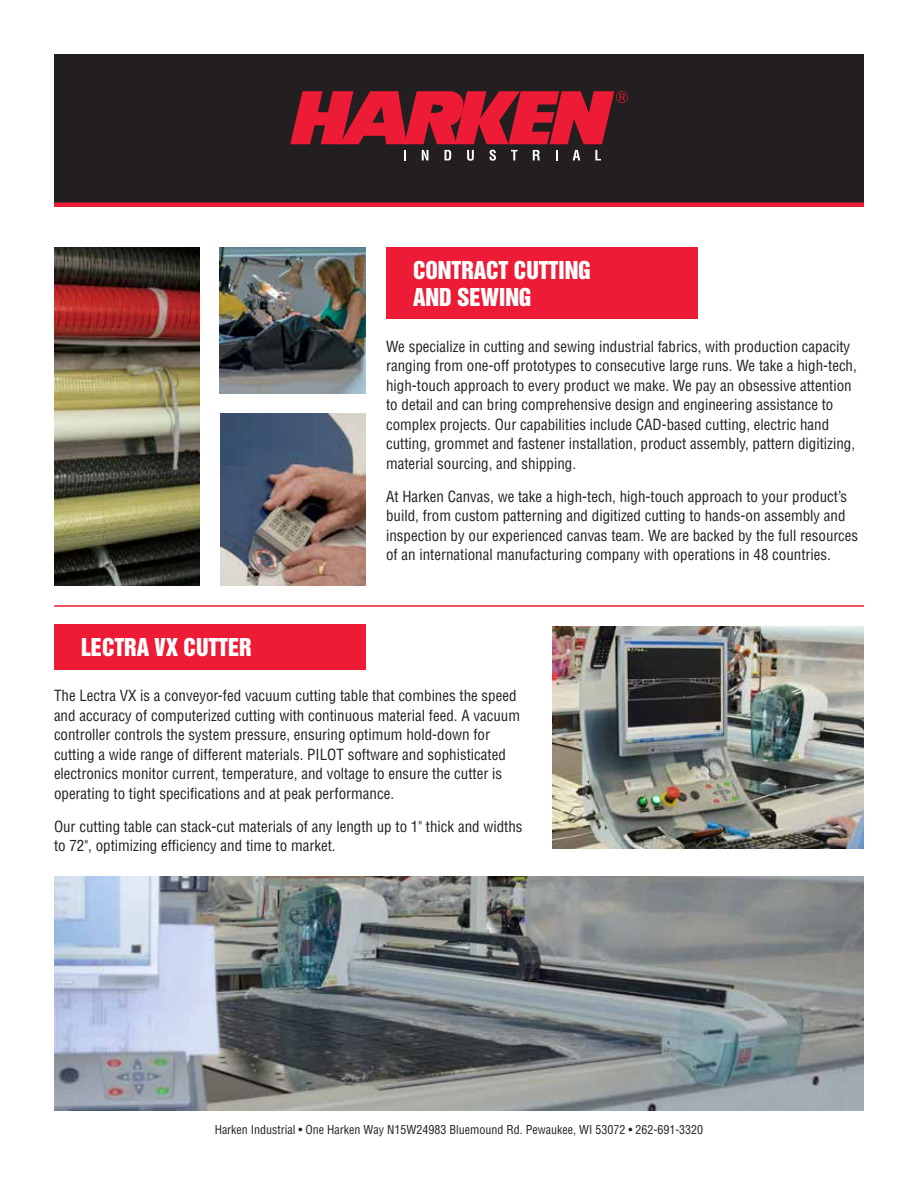
<style>
.page{position:relative;width:918px;height:1188px;background:#fff}
.page>*{position:absolute;margin:0;border:0;box-sizing:border-box;transform-origin:0 0}
.t1{font:22.5px/27px "Helvetica Inserat";letter-spacing:-.005em;color:#fff}
.t2{font:condensed 15px/19.5px "Helvetica";color:#231f20}
.t3{font:condensed 12px "Helvetica";color:#231f20}
</style>
<div class="page">
<img style="left:54px;top:248px;width:146px;height:337px">
<img style="left:220px;top:248px;width:146px;height:146px">
<div style="left:54px;top:54px;width:810px;height:148px;background:#231f20"></div>
<img style="left:220px;top:414px;width:146px;height:171px">
<img style="left:54px;top:877px;width:810px;height:234px">
<div style="left:54px;top:202px;width:810px;height:5px;background:#ed1b35"></div>
<hr style="left:54px;top:605px;width:810px;height:2px;background:#ed1b35">
<div style="left:386px;top:248px;width:312px;height:71px;background:#ed1b35"></div>
<svg style="left:290px;top:91px;width:338px;height:53px"></svg>
<svg style="left:404px;top:150px;width:2px;height:10px"></svg>
<svg style="left:422px;top:150px;width:6px;height:10px"></svg>
<svg style="left:445px;top:150px;width:6px;height:10px"></svg>
<svg style="left:467px;top:150px;width:7px;height:11px"></svg>
<svg style="left:490px;top:150px;width:6px;height:11px"></svg>
<svg style="left:511px;top:150px;width:7px;height:10px"></svg>
<svg style="left:533px;top:150px;width:7px;height:10px"></svg>
<svg style="left:573px;top:150px;width:7px;height:10px"></svg>
<svg style="left:595px;top:150px;width:6px;height:10px"></svg>
<div style="left:54px;top:624px;width:312px;height:46px;background:#ed1b35"></div>
<img style="left:552px;top:626px;width:312px;height:223px">
<h1 class="t1" style="left:413px;top:257px;width:179px">CONTRACT CUTTING<br>AND SEWING</h1>
<p class="t2" style="left:386px;top:336px;width:472px">We specialize in cutting and sewing industrial fabrics, with production capacity ranging from one-off prototypes to consecutive large runs. We take a high-tech, high-touch approach to every product we make. We pay an obsessive attention to detail and can bring comprehensive design and engineering assistance to complex projects. Our capabilities include CAD-based cutting, electric hand cutting, grommet and fastener installation, product assembly, pattern digitizing, material sourcing, and shipping.</p>
<p class="t2" style="left:386px;top:486px;width:474px">At Harken Canvas, we take a high-tech, high-touch approach to your product’s build, from custom patterning and digitized cutting to hands-on assembly and inspection by our experienced canvas team. We are backed by the full resources of an international manufacturing company with operations in 48 countries.</p>
<h1 class="t1" style="left:81px;top:634px;width:172px">LECTRA VX CUTTER</h1>
<p class="t2" style="left:54px;top:686px;width:468px">The Lectra VX is a conveyor-fed vacuum cutting table that combines the speed and accuracy of computerized cutting with continuous material feed. A vacuum controller controls the system pressure, ensuring optimum hold-down for cutting a wide range of different materials. PILOT software and sophisticated electronics monitor current, temperature, and voltage to ensure the cutter is operating to tight specifications and at peak performance.</p>
<p class="t2" style="left:54px;top:816px;width:470px">Our cutting table can stack-cut materials of any length up to 1" thick and widths to 72", optimizing efficiency and time to market.</p>
<p class="t3" style="left:215px;top:1122px;width:490px">Harken Industrial • One Harken Way N15W24983 Bluemound Rd. Pewaukee, WI 53072 • 262-691-3320</p>
</div>
